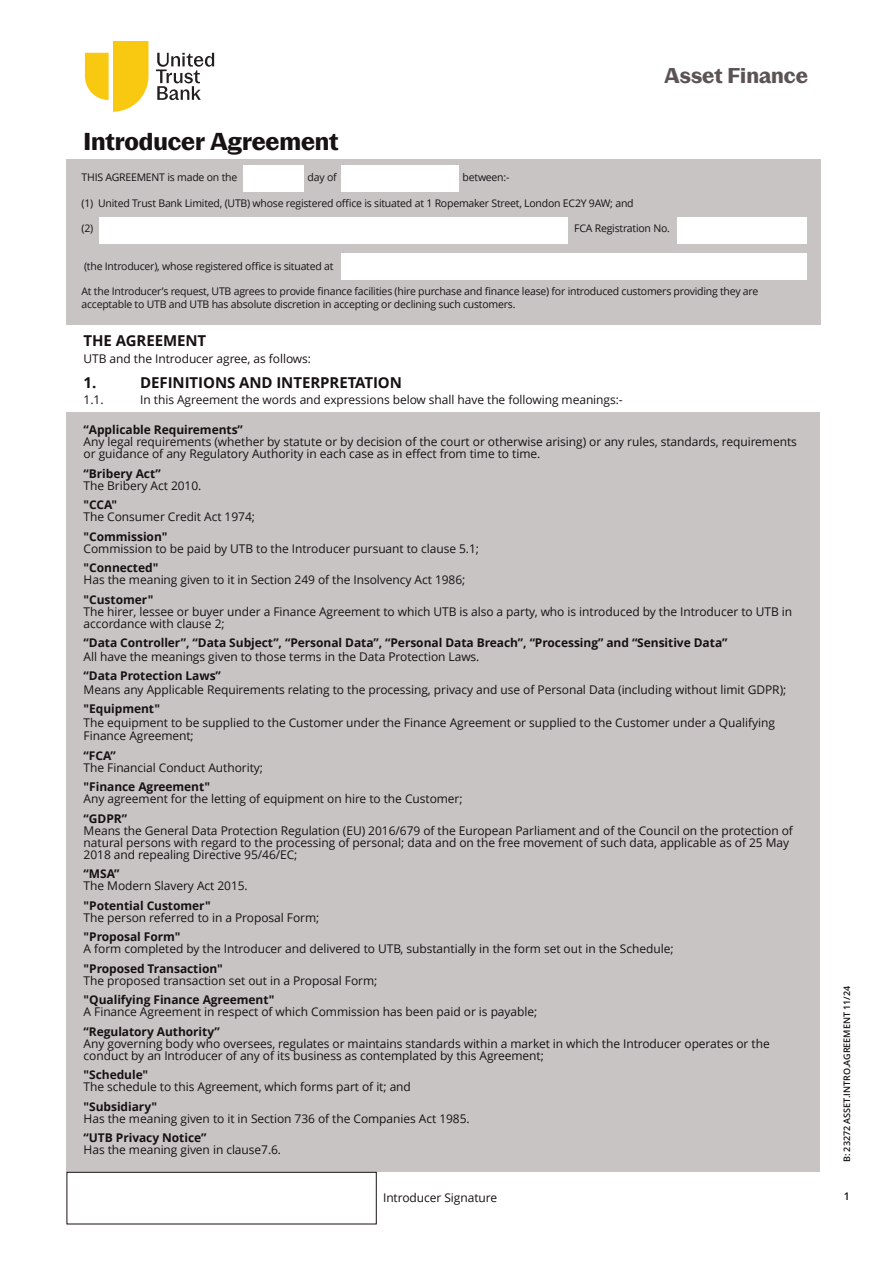
<style>
.page{position:relative;width:893px;height:1263px;background:#fff}
.page>*{position:absolute;margin:0;border:0;box-sizing:border-box;transform-origin:0 0}
.t1{font:700 24px "Pastiche Grotesque";letter-spacing:-.005em;color:#181114}
.t2{font:700 21px "Pastiche Grotesque";color:#5c5454}
.t3{font:700 15px "Open Sans";letter-spacing:-.005em;color:#181114}
.t4{font:12px/12px "Open Sans";letter-spacing:-.005em;color:#181114}
.t5{font:700 12px "Open Sans";letter-spacing:-.005em;color:#181114}
.t6{font:10.5px/12.6px "Open Sans";letter-spacing:-.02em;color:#181114}
.t7{font:600 10.5px "Open Sans";color:#181114}
.t8{font:600 9px "Open Sans";color:#181114}
</style>
<div class="page">
<div style="left:67px;top:159px;width:754px;height:166px;background:#c8c4c4"></div>
<div style="left:243px;top:166px;width:60px;height:26px;background:#fff"></div>
<div style="left:341px;top:166px;width:118px;height:26px;background:#fff"></div>
<div style="left:99px;top:217px;width:469px;height:26px;background:#fff"></div>
<div style="left:341px;top:254px;width:465px;height:26px;background:#fff"></div>
<div style="left:67px;top:412px;width:753px;height:760px;background:#c8c4c4"></div>
<div style="left:677px;top:217px;width:129px;height:26px;background:#fff"></div>
<svg style="left:85px;top:41px;width:63px;height:71px"></svg>
<svg style="left:156px;top:53px;width:58px;height:47px"></svg>
<div style="left:67px;top:1172px;width:310px;height:52px;border:1px solid #181114"></div>
<h1 class="t1" style="left:84px;top:133px;width:256px">Introducer Agreement</h1>
<h2 class="t2" style="left:665px;top:68px;width:145px">Asset Finance</h2>
<p class="t6" style="left:82px;top:171px;width:157px">THIS AGREEMENT is made on the</p>
<p class="t6" style="left:308px;top:171px;width:31px">day of</p>
<p class="t6" style="left:463px;top:171px;width:48px">between:-</p>
<p class="t6" style="left:82px;top:196px;width:554px">(1) United Trust Bank Limited, (UTB) whose registered office is situated at 1 Ropemaker Street, London EC2Y 9AW; and</p>
<p class="t6" style="left:82px;top:222px;width:13px">(2)</p>
<p class="t6" style="left:574px;top:222px;width:97px">FCA Registration No.</p>
<p class="t6" style="left:84px;top:260px;width:251px">(the Introducer), whose registered office is situated at</p>
<p class="t6" style="left:82px;top:285px;width:678px">At the Introducer’s request, UTB agrees to provide finance facilities (hire purchase and finance lease) for introduced customers providing they are acceptable to UTB and UTB has absolute discretion in accepting or declining such customers.</p>
<p class="t3" style="left:84px;top:330px;width:124px">THE AGREEMENT</p>
<p class="t4" style="left:84px;top:353px;width:229px">UTB and the Introducer agree, as follows:</p>
<p class="t3" style="left:84px;top:372px;width:14px">1.</p>
<p class="t3" style="left:140px;top:372px;width:263px">DEFINITIONS AND INTERPRETATION</p>
<p class="t4" style="left:84px;top:394px;width:21px">1.1.</p>
<p class="t4" style="left:140px;top:394px;width:484px">In this Agreement the words and expressions below shall have the following meanings:-</p>
<p class="t5" style="left:84px;top:421px;width:161px">“Applicable Requirements”</p>
<p class="t4" style="left:84px;top:435px;width:715px">Any legal requirements (whether by statute or by decision of the court or otherwise arising) or any rules, standards, requirements or guidance of any Regulatory Authority in each case as in effect from time to time.</p>
<p class="t5" style="left:84px;top:465px;width:79px">“Bribery Act”</p>
<p class="t4" style="left:84px;top:479px;width:119px">The Bribery Act 2010.</p>
<p class="t5" style="left:84px;top:496px;width:35px">"CCA"</p>
<p class="t4" style="left:84px;top:510px;width:173px">The Consumer Credit Act 1974;</p>
<p class="t5" style="left:84px;top:528px;width:85px">"Commission"</p>
<p class="t4" style="left:84px;top:542px;width:397px">Commission to be paid by UTB to the Introducer pursuant to clause 5.1;</p>
<p class="t5" style="left:84px;top:559px;width:76px">"Connected"</p>
<p class="t4" style="left:84px;top:573px;width:383px">Has the meaning given to it in Section 249 of the Insolvency Act 1986;</p>
<p class="t5" style="left:84px;top:591px;width:71px">"Customer"</p>
<p class="t4" style="left:84px;top:605px;width:710px">The hirer, lessee or buyer under a Finance Agreement to which UTB is also a party, who is introduced by the Introducer to UTB in accordance with clause 2;</p>
<p class="t5" style="left:84px;top:634px;width:645px">“Data Controller”, “Data Subject”, “Personal Data”, “Personal Data Breach”, “Processing” and “Sensitive Data”</p>
<p class="t4" style="left:84px;top:650px;width:397px">All have the meanings given to those terms in the Data Protection Laws.</p>
<p class="t5" style="left:84px;top:667px;width:139px">“Data Protection Laws”</p>
<p class="t4" style="left:84px;top:683px;width:704px">Means any Applicable Requirements relating to the processing, privacy and use of Personal Data (including without limit GDPR);</p>
<p class="t5" style="left:84px;top:700px;width:78px">"Equipment"</p>
<p class="t4" style="left:84px;top:715px;width:693px;line-height:13.5px">The equipment to be supplied to the Customer under the Finance Agreement or supplied to the Customer under a Qualifying<br>Finance Agreement;</p>
<p class="t5" style="left:84px;top:747px;width:34px">“FCA”</p>
<p class="t4" style="left:84px;top:761px;width:181px">The Financial Conduct Authority;</p>
<p class="t5" style="left:84px;top:778px;width:128px">"Finance Agreement"</p>
<p class="t4" style="left:84px;top:792px;width:381px">Any agreement for the letting of equipment on hire to the Customer;</p>
<p class="t5" style="left:84px;top:810px;width:45px">“GDPR”</p>
<p class="t4" style="left:84px;top:824px;width:711px">Means the General Data Protection Regulation (EU) 2016/679 of the European Parliament and of the Council on the protection of natural persons with regard to the processing of personal; data and on the free movement of such data, applicable as of 25 May<br>2018 and repealing Directive 95/46/EC;</p>
<p class="t5" style="left:84px;top:865px;width:37px">“MSA”</p>
<p class="t4" style="left:84px;top:879px;width:166px">The Modern Slavery Act 2015.</p>
<p class="t5" style="left:84px;top:897px;width:129px">"Potential Customer"</p>
<p class="t4" style="left:84px;top:911px;width:237px">The person referred to in a Proposal Form;</p>
<p class="t5" style="left:84px;top:928px;width:98px">"Proposal Form"</p>
<p class="t4" style="left:84px;top:942px;width:591px">A form completed by the Introducer and delivered to UTB, substantially in the form set out in the Schedule;</p>
<p class="t5" style="left:84px;top:960px;width:141px">"Proposed Transaction"</p>
<p class="t4" style="left:84px;top:974px;width:295px">The proposed transaction set out in a Proposal Form;</p>
<p class="t5" style="left:84px;top:991px;width:192px">"Qualifying Finance Agreement"</p>
<p class="t4" style="left:84px;top:1005px;width:455px">A Finance Agreement in respect of which Commission has been paid or is payable;</p>
<p class="t5" style="left:84px;top:1023px;width:138px">“Regulatory Authority”</p>
<p class="t4" style="left:84px;top:1037px;width:688px">Any governing body who oversees, regulates or maintains standards within a market in which the Introducer operates or the conduct by an Introducer of any of its business as contemplated by this Agreement;</p>
<p class="t5" style="left:84px;top:1066px;width:66px">"Schedule"</p>
<p class="t4" style="left:84px;top:1080px;width:329px">The schedule to this Agreement, which forms part of it; and</p>
<p class="t5" style="left:84px;top:1098px;width:75px">"Subsidiary"</p>
<p class="t4" style="left:84px;top:1112px;width:388px">Has the meaning given to it in Section 736 of the Companies Act 1985.</p>
<p class="t5" style="left:84px;top:1129px;width:124px">“UTB Privacy Notice”</p>
<p class="t4" style="left:84px;top:1143px;width:199px">Has the meaning given in clause7.6.</p>
<p class="t4" style="left:383px;top:1191px;width:116px">Introducer Signature</p>
<p class="t8" style="left:841px;top:1162px;width:178px;rotate:-90deg">B: 23272 ASSET.INTRO.AGREEMENT 11/24</p>
<p class="t7" style="left:844px;top:1189px;width:7px">1</p>
</div>
